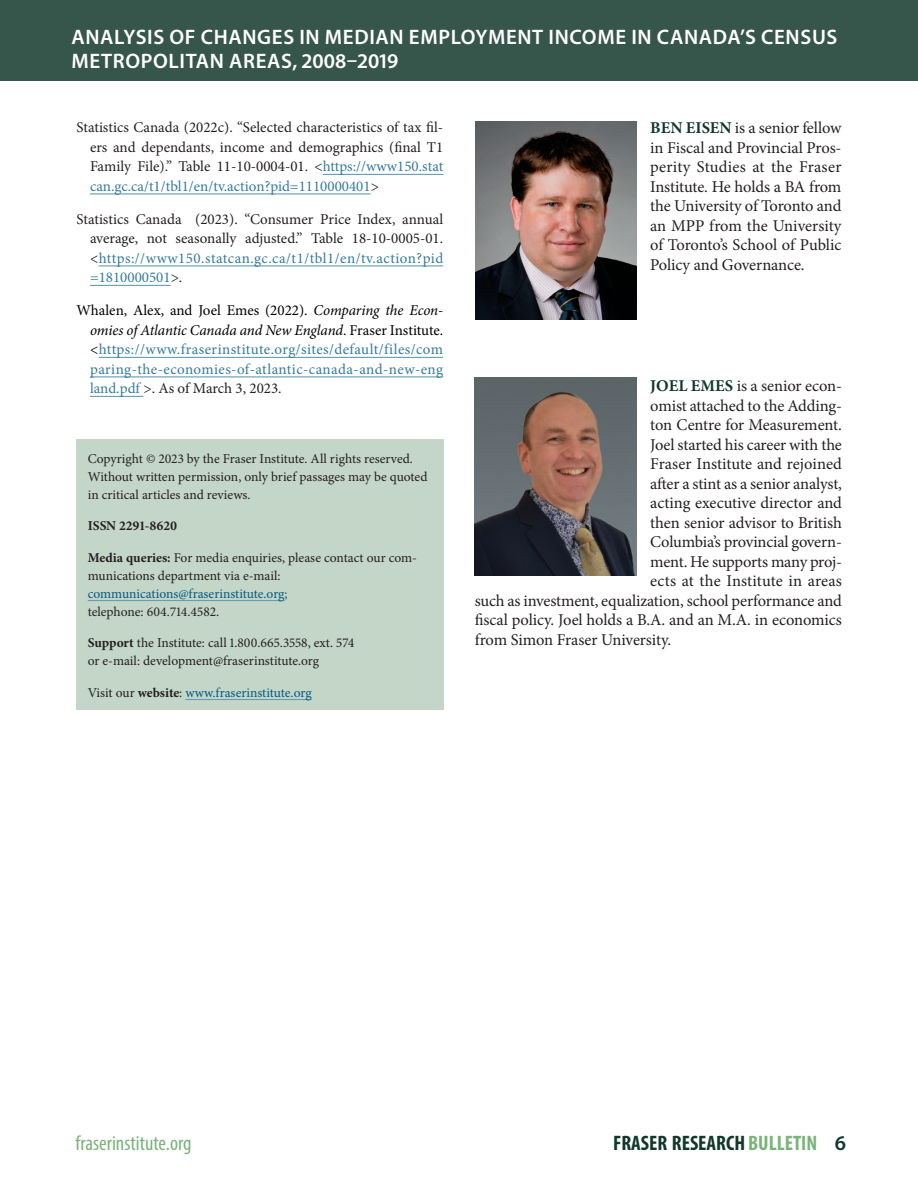
<style>
.page{position:relative;width:918px;height:1188px;background:#fff}
.page>*{position:absolute;margin:0;border:0;box-sizing:border-box;transform-origin:0 0}
.t1{font:600 21px/24px "Myriad Pro";letter-spacing:.03em;color:#fff}
.t2{font:700 condensed 21px "Myriad Pro";color:#12372b}
.t3{font:condensed 21px "Myriad Pro";color:#7ab47a}
.author_bio{font:16.5px/19.5px "Minion Pro";letter-spacing:-.01em;color:#231f20;text-align:justify}
.biblio_entry{font:15px/19.5px "Minion Pro";color:#231f20;text-align:justify}
.biblio_entry-2{font:15px/19.5px "Minion Pro";letter-spacing:.02em;color:#357b9d;text-align:justify}
.copyright_info{font:13.5px/18px "Minion Pro";color:#231f20}
.copyright_info-2{font:13.5px "Minion Pro";letter-spacing:-.005em;color:#035a85}
.copyright_info-3{font:700 13.5px "Minion Pro";color:#231f20}
.s1{color:#357b9d}
.s2{color:#000}
.s3{font-style:italic;color:#000}
.s4{color:#231f20}
.s5{font-weight:700}
.s6{color:#035a85}
.s7{font-weight:700;color:#231f20}
.s8{font-weight:700;color:#12372b}
.s9{color:#7ab47a}
.s10{font-weight:600;font-stretch:normal}
</style>
<div class="page">
<div style="left:0;top:0;width:918px;height:81px;background:#36554b"></div>
<hr style="left:323px;top:174px;width:120px;height:1px;background:#689cb6">
<hr style="left:90px;top:193px;width:281px;height:1px;background:#689cb6">
<hr style="left:99px;top:265px;width:344px;height:1px;background:#689cb6">
<hr style="left:90px;top:285px;width:81px;height:1px;background:#689cb6">
<hr style="left:99px;top:357px;width:344px;height:1px;background:#689cb6">
<hr style="left:90px;top:376px;width:353px;height:1px;background:#689cb6">
<hr style="left:90px;top:396px;width:53px;height:1px;background:#689cb6">
<img style="left:475px;top:378px;width:162px;height:198px">
<img style="left:476px;top:122px;width:161px;height:198px">
<div style="left:76px;top:439px;width:368px;height:271px;background:#c4d6c7"></div>
<hr style="left:88px;top:600px;width:197px;height:1px;background:#689cb6">
<hr style="left:185px;top:699px;width:127px;height:1px;background:#689cb6">
<p class="t1" style="left:71px;top:24px;width:768px">ANALYSIS OF CHANGES IN MEDIAN EMPLOYMENT INCOME IN CANADA’S CENSUS<br>METROPOLITAN AREAS, 2008–2019</p>
<p class="biblio_entry" style="left:90px;top:118px;width:355px;text-indent:-14px">Statistics Canada (2022c). “Selected characteristics of tax fil&shy;ers and dependants, income and demographics (final T1<br>Family File).” Table 11-10-0004-01. &lt;<span class="s1">https://www150.stat can.gc.ca/t1/tbl1/en/tv.action?pid=1110000401</span>&gt;</p>
<p class="biblio_entry" style="left:90px;top:209px;width:355px;text-indent:-14px">Statistics Canada (2023). “Consumer Price Index, annual average, not seasonally adjusted.” Table 18-10-0005-01. &lt;<span class="s1">https://www150.statcan.gc.ca/t1/tbl1/en/tv.action?pid =1810000501</span>&gt;.</p>
<p class="biblio_entry-2" style="left:90px;top:301px;width:355px;text-indent:-14px"><span class="s2">Whalen, Alex, and Joel Emes (2022).</span> <span class="s3">Comparing the Econ&shy;omies of Atlantic Canada and New England</span><span class="s2">. Fraser Institute. &lt;</span>https://www.fraserinstitute.org/sites/default/files/com paring-the-economies-of-atlantic-canada-and-new-eng land.pdf <span class="s4">&gt;. As of March 3, 2023.</span></p>
<p class="copyright_info" style="left:88px;top:449px;width:341px">Copyright © 2023 by the Fraser Institute. All rights reserved.<br>Without written permission, only brief passages may be quoted in critical articles and reviews.</p>
<p class="copyright_info-3" style="left:88px;top:516px;width:91px">ISSN 2291-8620</p>
<p class="copyright_info" style="left:88px;top:548px;width:331px"><span class="s5">Media queries:</span> For media enquiries, please contact our com&shy;munications department via e-mail: <span class="s6">communications@fraserinstitute.org;<br></span>telephone: 604.714.4582.</p>
<p class="copyright_info" style="left:88px;top:634px;width:268px"><span class="s5">Support</span> the Institute: call 1.800.665.3558, ext. 574 or e-mail: development@fraserinstitute.org</p>
<p class="copyright_info-2" style="left:88px;top:683px;width:225px"><span class="s4">Visit our</span> <span class="s7">website</span><span class="s4">:</span> www.fraserinstitute.org</p>
<p class="author_bio" style="left:650px;top:119px;width:193px"><span class="s8">BEN EISEN</span> is a senior fellow in Fiscal and Provincial Pros&shy;perity Studies at the Fraser Institute. He holds a BA from the University of Toronto and an MPP from the University of Toronto’s School of Public Policy and Governance.</p>
<p class="author_bio" style="left:650px;top:376px;width:193px"><span class="s8">JOEL EMES</span> is a senior econ-</p>
<p class="author_bio" style="left:650px;top:396px;width:193px">omist attached to the Adding-</p>
<p class="author_bio" style="left:650px;top:415px;width:193px">ton Centre for Measurement.</p>
<p class="author_bio" style="left:650px;top:435px;width:193px">Joel started his career with the</p>
<p class="author_bio" style="left:650px;top:454px;width:193px">Fraser Institute and rejoined</p>
<p class="author_bio" style="left:650px;top:474px;width:193px">after a stint as a senior analyst,</p>
<p class="author_bio" style="left:650px;top:493px;width:193px">acting executive director and</p>
<p class="author_bio" style="left:650px;top:513px;width:193px">then senior advisor to British</p>
<p class="author_bio" style="left:650px;top:532px;width:193px">Columbia’s provincial govern-</p>
<p class="author_bio" style="left:650px;top:552px;width:193px">ment. He supports many proj-</p>
<p class="author_bio" style="left:650px;top:571px;width:193px">ects at the Institute in areas</p>
<p class="author_bio" style="left:475px;top:591px;width:369px">such as investment, equalization, school performance and</p>
<p class="author_bio" style="left:475px;top:610px;width:369px">fiscal policy. Joel holds a B.A. and an M.A. in economics</p>
<p class="author_bio" style="left:475px;top:630px;width:198px">from Simon Fraser University.</p>
<p class="t3" style="left:76px;top:1130px;width:117px">fraserinstitute.org</p>
<p class="t2" style="left:613px;top:1130px;width:234px">FRASER RESEARCH <span class="s9">BULLETIN</span> <span class="s10">6</span></p>
</div>
